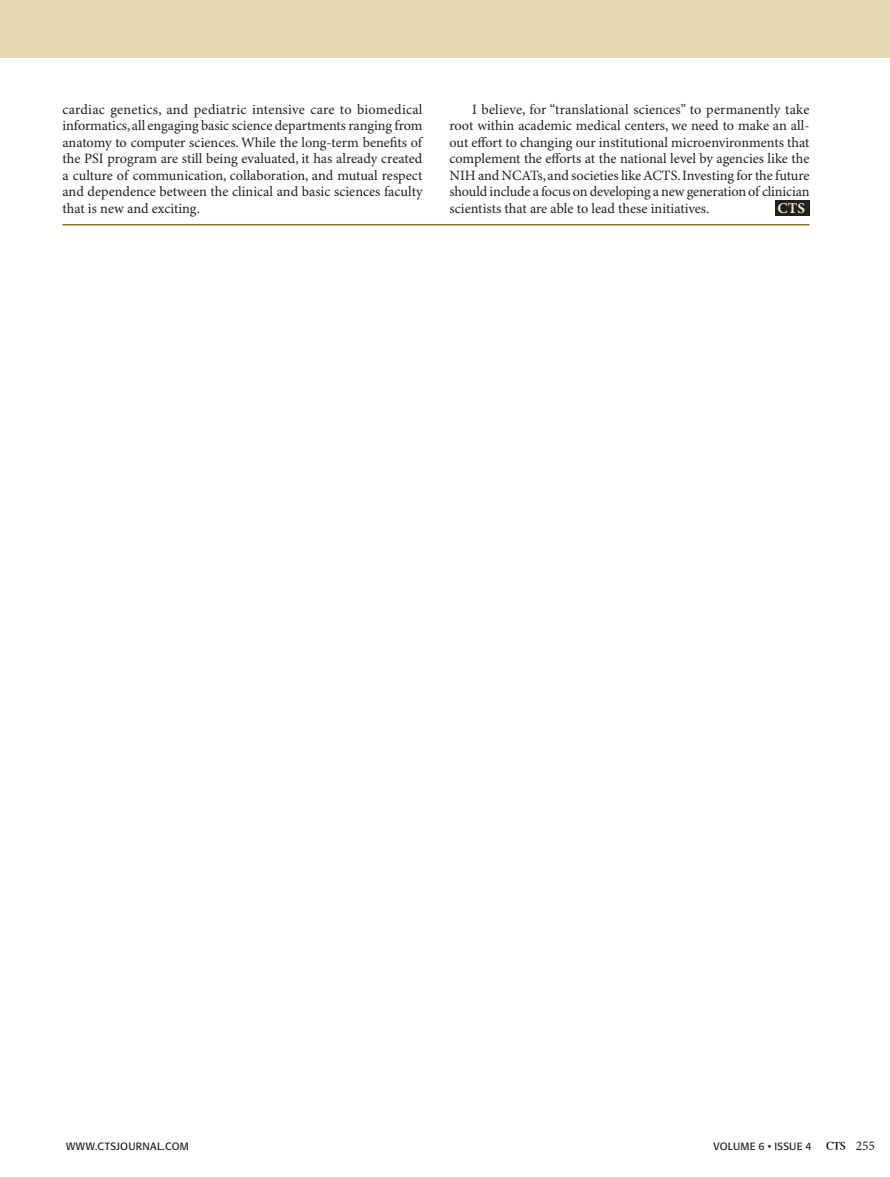
<style>
.page{position:relative;width:890px;height:1177px;background:#fff}
.page>*{position:absolute;margin:0;border:0;box-sizing:border-box;transform-origin:0 0}
.t1{font:700 15px "Minion Pro";color:#f2e5b8}
.t2{font:14.25px/16.5px "Minion Pro";color:#231f20;text-align:justify}
.t3{font:13.5px "Minion Pro";color:#231f20}
.t4{font:10.5px "Formata";letter-spacing:.025em;color:#231f20}
</style>
<div class="page">
<svg style="left:826px;top:1142px;width:19px;height:8px"></svg>
<div style="left:0;top:0;width:890px;height:57px;background:#e4d8ae"></div>
<div style="left:775px;top:201px;width:34px;height:15px;background:#231f20"></div>
<hr style="left:62px;top:224px;width:747px;height:1px;background:#956c33">
<p class="t2" style="left:62px;top:102px;width:362px">cardiac genetics, and pediatric intensive care to biomedical informatics, all engaging basic science departments ranging from anatomy to computer sciences. While the long-term benefits of the PSI program are still being evaluated, it has already created a culture of communication, collaboration, and mutual respect and dependence between the clinical and basic sciences faculty that is new and exciting.</p>
<p class="t2" style="left:449px;top:102px;width:362px;text-indent:22px">I believe, for “translational sciences” to permanently take root within academic medical centers, we need to make an all&shy;out effort to changing our institutional microenvironments that complement the efforts at the national level by agencies like the NIH and NCATs, and societies like ACTS. Investing for the future should include a focus on developing a new generation of clinician scientists that are able to lead these initiatives.</p>
<p class="t1" style="left:778px;top:203px;width:29px">CTS</p>
<p class="t4" style="left:66px;top:1141px;width:124px">WWW.CTSJOURNAL.COM</p>
<p class="t4" style="left:714px;top:1141px;width:100px">VOLUME 6 • ISSUE 4</p>
<p class="t3" style="left:856px;top:1140px;width:21px">255</p>
</div>
